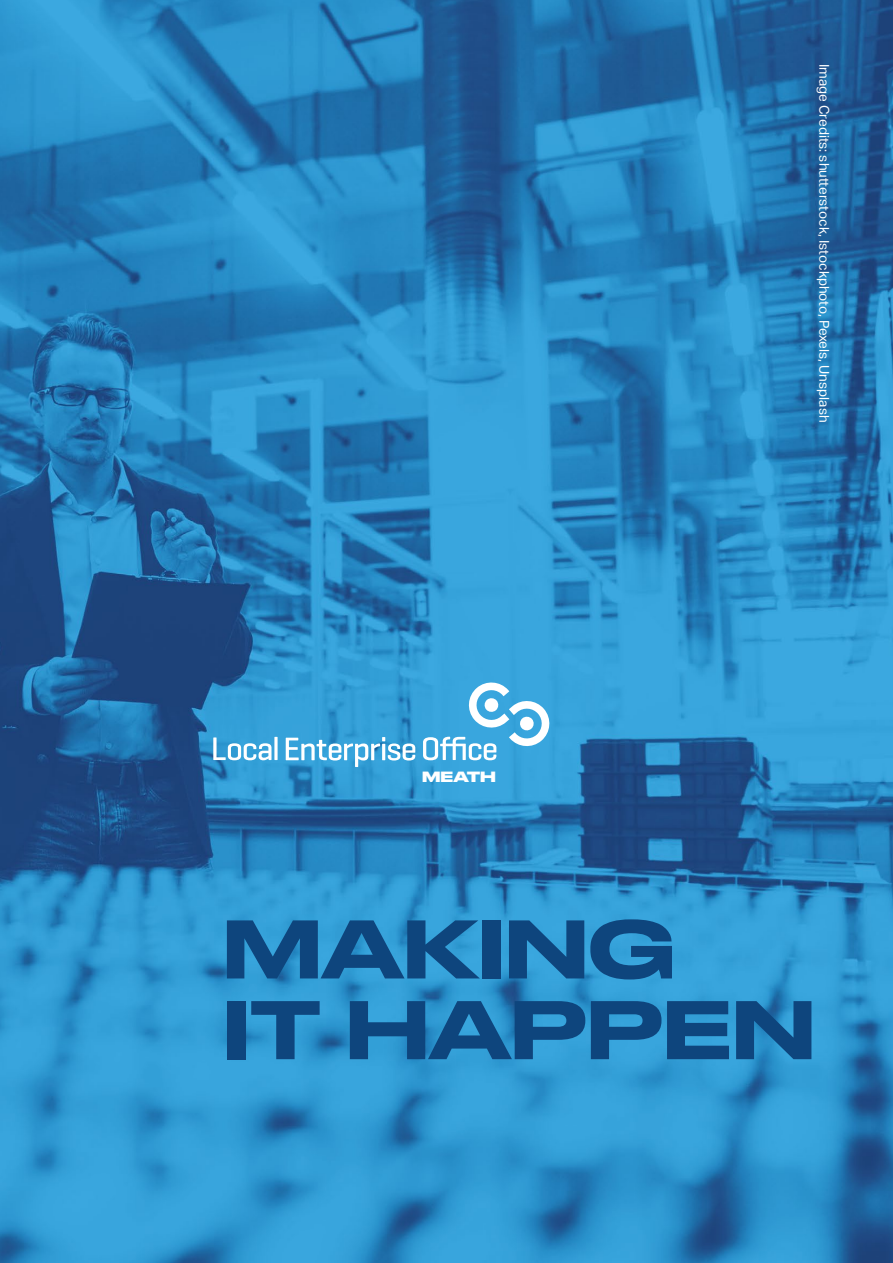
<style>
.page{position:relative;width:893px;height:1263px;background:#fff}
.page>*{position:absolute;margin:0;border:0;box-sizing:border-box;transform-origin:0 0}
.t1{font:500 78px/80.7px "Druk Wide";color:#0e457d}
.t2{font:700 13.95px "Druk Wide";color:#fff}
.t3{font:13.5px "Aktiv Grotesk";color:#fff}
</style>
<div class="page">
<img style="left:0;top:0;width:893px;height:1263px">
<svg style="left:213px;top:737px;width:58px;height:23px"></svg>
<svg style="left:274px;top:737px;width:4px;height:23px"></svg>
<svg style="left:286px;top:737px;width:129px;height:30px"></svg>
<svg style="left:423px;top:680px;width:129px;height:80px"></svg>
<p class="t2" style="left:422px;top:765px;width:75px">MEATH</p>
<p class="t3" style="left:832px;top:64px;width:360px;rotate:90deg">Image Credits: shutterstock, Istockphoto, Pexels, Unsplash</p>
<h1 class="t1" style="left:223px;top:902px;width:594px">MAKING<br>IT HAPPEN</h1>
</div>
